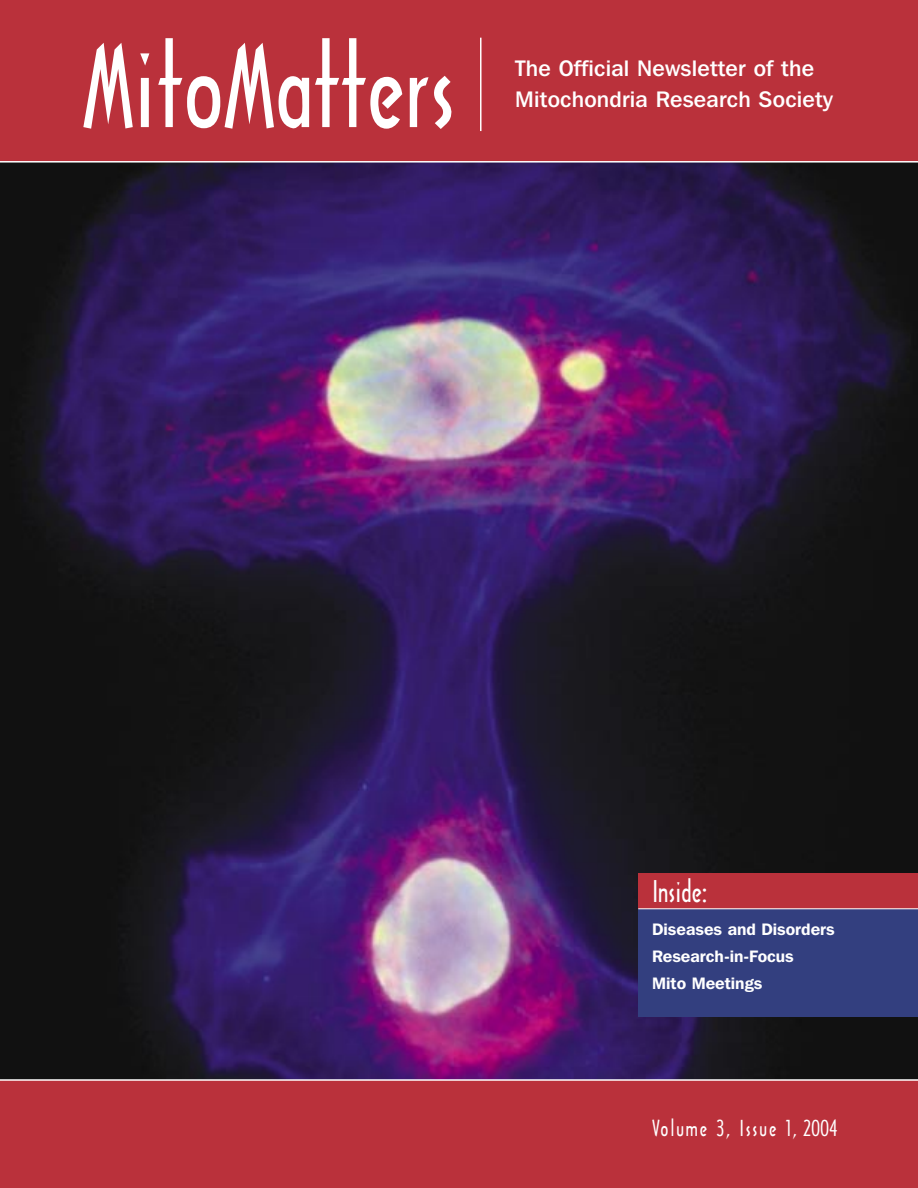
<style>
.page{position:relative;width:918px;height:1188px;background:#fff}
.page>*{position:absolute;margin:0;border:0;box-sizing:border-box;transform-origin:0 0}
.t1{font:106.5px "Arquitectura";color:#fff}
.t2{font:28.5px "Arquitectura";color:#fff}
.t3{font:500 22.35px/31.5px "Franklin Gothic IT Cby BT";letter-spacing:.01em;color:#fff}
.t4{font:21px "Arquitectura";letter-spacing:.085em;color:#fff}
.text{font:600 16.5px "Franklin Gothic IT Cby BT";color:#fff}
</style>
<div class="page">
<img style="left:0;top:163px;width:918px;height:916px">
<div style="left:0;top:0;width:918px;height:162px;background:#ba313b"></div>
<div style="left:0;top:1080px;width:918px;height:108px;background:#ba313b"></div>
<hr style="left:480px;top:38px;width:2px;height:93px;background:#fff">
<hr style="left:0;top:161px;width:918px;height:2px;background:#fff">
<hr style="left:0;top:1079px;width:918px;height:2px;background:#fff">
<div style="left:638px;top:874px;width:280px;height:143px;background:#333f7f"></div>
<div style="left:638px;top:873px;width:280px;height:36px;background:#ba313b"></div>
<hr style="left:638px;top:908px;width:280px;height:1px;background:#fff">
<p class="t1" style="left:82px;top:21px;width:375px">MitoMatters</p>
<p class="t3" style="left:515px;top:52px;width:319px">The Official Newsletter of the<br>Mitochondria Research Society</p>
<p class="t2" style="left:652px;top:873px;width:57px">Inside:</p>
<p class="text" style="left:652px;top:919px;width:184px">Diseases and Disorders</p>
<p class="text" style="left:652px;top:946px;width:143px">Research-in-Focus</p>
<p class="text" style="left:652px;top:973px;width:112px">Mito Meetings</p>
<p class="t4" style="left:652px;top:1115px;width:187px">Volume 3, Issue 1, 2004</p>
</div>
